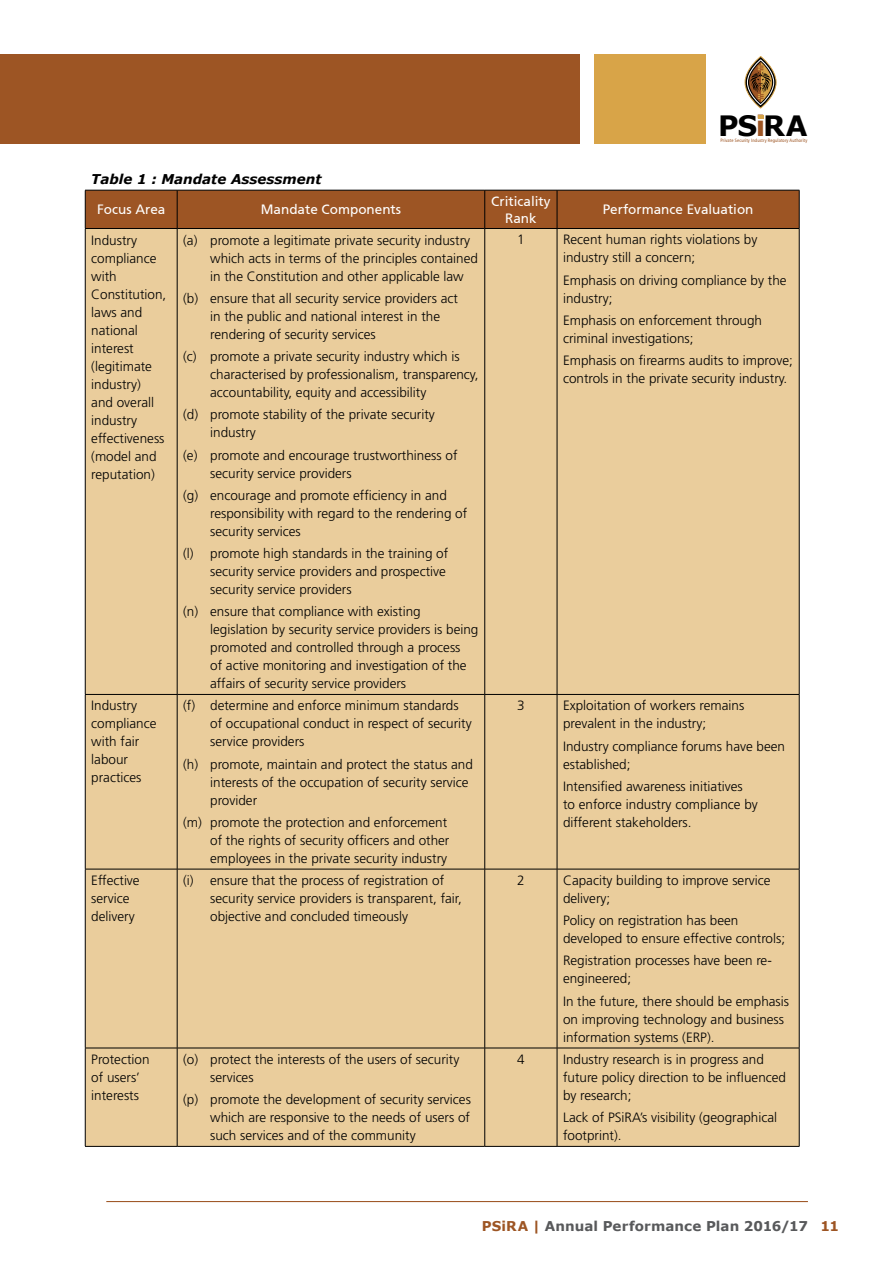
<style>
.page{position:relative;width:893px;height:1263px;background:#fff}
.page>*{position:absolute;margin:0;border:0;box-sizing:border-box;transform-origin:0 0}
.t1{font:700 28.05px "Verdana";letter-spacing:-.05em;color:#000}
.t2{font:300 13.5px/18px "Frutiger";color:#000}
.t3{font:13.5px/16.2px "Frutiger 55 Roman";color:#fff;text-align:center}
.t4{font:700 13.5px "Verdana";letter-spacing:.005em;color:#58595b}
.t5{font:italic 700 13.5px "Verdana";color:#000}
.t6{font:condensed 4.8px "Frutiger";letter-spacing:.02em;color:#9e5624}
.s1{color:#9d5524}
</style>
<div class="page">
<hr style="left:106px;top:1201px;width:702px;height:1px;background:#9d5524">
<div style="left:0;top:55px;width:579px;height:89px;background:#9d5524"></div>
<div style="left:594px;top:55px;width:112px;height:89px;background:#d8a448"></div>
<svg style="left:745px;top:56px;width:31px;height:52px"></svg>
<div style="left:745px;top:56px;width:31px;height:52px;border:1px solid #d6a348;border-radius:50%"></div>
<svg style="left:749px;top:62px;width:23px;height:41px"></svg>
<svg style="left:761px;top:62px;width:11px;height:41px"></svg>
<div style="left:747px;top:59px;width:27px;height:46px;border:1px solid #fff;border-radius:50%"></div>
<svg style="left:758px;top:115px;width:5px;height:4px"></svg>
<svg style="left:750px;top:66px;width:21px;height:33px"></svg>
<div style="left:86px;top:191px;width:713px;height:37px;background:#9d5524"></div>
<div style="left:86px;top:229px;width:713px;height:917px;background:#eacd9c"></div>
<hr style="left:85px;top:190px;width:92px;height:1px;background:#000">
<hr style="left:85px;top:190px;width:1px;height:38px;background:#000">
<hr style="left:177px;top:190px;width:308px;height:1px;background:#000">
<hr style="left:177px;top:190px;width:1px;height:38px;background:#000">
<hr style="left:485px;top:190px;width:72px;height:1px;background:#000">
<hr style="left:484px;top:190px;width:1px;height:38px;background:#000">
<hr style="left:557px;top:190px;width:242px;height:1px;background:#000">
<hr style="left:557px;top:190px;width:1px;height:38px;background:#000">
<hr style="left:799px;top:190px;width:1px;height:38px;background:#000">
<hr style="left:85px;top:228px;width:92px;height:1px;background:#000">
<hr style="left:85px;top:229px;width:1px;height:465px;background:#000">
<hr style="left:177px;top:228px;width:308px;height:1px;background:#000">
<hr style="left:177px;top:229px;width:1px;height:465px;background:#000">
<hr style="left:485px;top:228px;width:72px;height:1px;background:#000">
<hr style="left:484px;top:229px;width:1px;height:465px;background:#000">
<hr style="left:557px;top:228px;width:242px;height:1px;background:#000">
<hr style="left:557px;top:229px;width:1px;height:465px;background:#000">
<hr style="left:799px;top:229px;width:1px;height:465px;background:#000">
<hr style="left:85px;top:694px;width:92px;height:1px;background:#000">
<hr style="left:85px;top:695px;width:1px;height:174px;background:#000">
<hr style="left:177px;top:694px;width:308px;height:1px;background:#000">
<hr style="left:177px;top:695px;width:1px;height:174px;background:#000">
<hr style="left:485px;top:694px;width:72px;height:1px;background:#000">
<hr style="left:484px;top:695px;width:1px;height:174px;background:#000">
<hr style="left:557px;top:694px;width:242px;height:1px;background:#000">
<hr style="left:557px;top:695px;width:1px;height:174px;background:#000">
<hr style="left:799px;top:695px;width:1px;height:174px;background:#000">
<hr style="left:85px;top:869px;width:92px;height:1px;background:#000">
<hr style="left:85px;top:869px;width:1px;height:179px;background:#000">
<hr style="left:177px;top:869px;width:308px;height:1px;background:#000">
<hr style="left:177px;top:869px;width:1px;height:179px;background:#000">
<hr style="left:485px;top:869px;width:72px;height:1px;background:#000">
<hr style="left:484px;top:869px;width:1px;height:179px;background:#000">
<hr style="left:557px;top:869px;width:242px;height:1px;background:#000">
<hr style="left:557px;top:869px;width:1px;height:179px;background:#000">
<hr style="left:799px;top:869px;width:1px;height:179px;background:#000">
<hr style="left:85px;top:1048px;width:92px;height:1px;background:#000">
<hr style="left:85px;top:1048px;width:1px;height:98px;background:#000">
<hr style="left:177px;top:1048px;width:308px;height:1px;background:#000">
<hr style="left:177px;top:1048px;width:1px;height:98px;background:#000">
<hr style="left:485px;top:1048px;width:72px;height:1px;background:#000">
<hr style="left:484px;top:1048px;width:1px;height:98px;background:#000">
<hr style="left:557px;top:1048px;width:242px;height:1px;background:#000">
<hr style="left:557px;top:1048px;width:1px;height:98px;background:#000">
<hr style="left:799px;top:1048px;width:1px;height:98px;background:#000">
<hr style="left:85px;top:1146px;width:92px;height:1px;background:#000">
<hr style="left:177px;top:1146px;width:308px;height:1px;background:#000">
<hr style="left:485px;top:1146px;width:72px;height:1px;background:#000">
<hr style="left:557px;top:1146px;width:242px;height:1px;background:#000">
<h1 class="t1" style="left:718px;top:108px;width:91px">PS<span class="s1">i</span>RA</h1>
<p class="t6" style="left:720px;top:138px;width:88px">Private Security Industry Regulatory Authority</p>
<p class="t5" style="left:91px;top:170px;width:232px">Table 1 : Mandate Assessment</p>
<p class="t3" style="left:97px;top:202px;width:70px">Focus Area</p>
<p class="t3" style="left:261px;top:202px;width:142px">Mandate Components</p>
<p class="t3" style="left:491px;top:194px;width:61px">Criticality<br>Rank</p>
<p class="t3" style="left:603px;top:202px;width:152px">Performance Evaluation</p>
<p class="t2" style="left:91px;top:231px;width:77px">Industry compliance with<br>Constitution, laws and national interest (legitimate industry)<br>and overall industry effectiveness (model and reputation)</p>
<p class="t2" style="left:210px;top:231px;width:269px;text-indent:-27px">(a) promote a legitimate private security industry which acts in terms of the principles contained in the Constitution and other applicable law</p>
<p class="t2" style="left:517px;top:231px;width:9px">1</p>
<p class="t2" style="left:563px;top:231px;width:196px">Recent human rights violations by industry still a concern;</p>
<p class="t2" style="left:563px;top:271px;width:225px">Emphasis on driving compliance by the industry;</p>
<p class="t2" style="left:563px;top:311px;width:201px">Emphasis on enforcement through criminal investigations;</p>
<p class="t2" style="left:563px;top:352px;width:231px">Emphasis on firearms audits to improve; controls in the private security industry.</p>
<p class="t2" style="left:210px;top:289px;width:249px;text-indent:-27px">(b) ensure that all security service providers act in the public and national interest in the rendering of security services</p>
<p class="t2" style="left:210px;top:348px;width:270px;text-indent:-27px">(c) promote a private security industry which is characterised by professionalism, transparency, accountability, equity and accessibility</p>
<p class="t2" style="left:210px;top:406px;width:226px;text-indent:-27px">(d) promote stability of the private security industry</p>
<p class="t2" style="left:210px;top:446px;width:249px;text-indent:-27px">(e) promote and encourage trustworthiness of security service providers</p>
<p class="t2" style="left:210px;top:486px;width:259px;text-indent:-27px">(g) encourage and promote efficiency in and responsibility with regard to the rendering of security services</p>
<p class="t2" style="left:210px;top:545px;width:240px;text-indent:-27px">(l) promote high standards in the training of security service providers and prospective security service providers</p>
<p class="t2" style="left:210px;top:603px;width:270px;text-indent:-27px">(n) ensure that compliance with existing legislation by security service providers is being promoted and controlled through a process<br>of active monitoring and investigation of the affairs of security service providers</p>
<p class="t2" style="left:91px;top:697px;width:67px">Industry compliance with fair labour practices</p>
<p class="t2" style="left:210px;top:697px;width:263px;text-indent:-27px">(f) determine and enforce minimum standards of occupational conduct in respect of security service providers</p>
<p class="t2" style="left:210px;top:755px;width:264px;text-indent:-27px">(h) promote, maintain and protect the status and interests of the occupation of security service provider</p>
<p class="t2" style="left:210px;top:813px;width:241px;text-indent:-27px">(m) promote the protection and enforcement of the rights of security officers and other employees in the private security industry</p>
<p class="t2" style="left:517px;top:697px;width:9px">3</p>
<p class="t2" style="left:563px;top:697px;width:183px">Exploitation of workers remains prevalent in the industry;</p>
<p class="t2" style="left:563px;top:737px;width:224px">Industry compliance forums have been established;</p>
<p class="t2" style="left:563px;top:777px;width:196px">Intensified awareness initiatives to enforce industry compliance by different stakeholders.</p>
<p class="t2" style="left:91px;top:871px;width:50px">Effective service delivery</p>
<p class="t2" style="left:210px;top:871px;width:253px;text-indent:-27px">(i) ensure that the process of registration of security service providers is transparent, fair, objective and concluded timeously</p>
<p class="t2" style="left:517px;top:871px;width:9px">2</p>
<p class="t2" style="left:563px;top:871px;width:209px">Capacity building to improve service delivery;</p>
<p class="t2" style="left:563px;top:912px;width:224px">Policy on registration has been developed to ensure effective controls;</p>
<p class="t2" style="left:563px;top:952px;width:210px">Registration processes have been re&shy;engineered;</p>
<p class="t2" style="left:563px;top:992px;width:228px">In the future, there should be emphasis on improving technology and business information systems (ERP).</p>
<p class="t2" style="left:91px;top:1050px;width:60px">Protection of users’ interests</p>
<p class="t2" style="left:210px;top:1050px;width:251px;text-indent:-27px">(o) protect the interests of the users of security services</p>
<p class="t2" style="left:210px;top:1090px;width:262px;text-align:justify;text-indent:-27px">(p) promote the development of security services which are responsive to the needs of users of such services and of the community</p>
<p class="t2" style="left:517px;top:1050px;width:9px">4</p>
<p class="t2" style="left:563px;top:1050px;width:225px">Industry research is in progress and future policy direction to be influenced by research;</p>
<p class="t2" style="left:563px;top:1108px;width:216px">Lack of PSiRA’s visibility (geographical footprint).</p>
<p class="t4" style="left:482px;top:1217px;width:359px"><span class="s1">PSiRA |</span> Annual Performance Plan 2016/17 <span class="s1">11</span></p>
</div>
